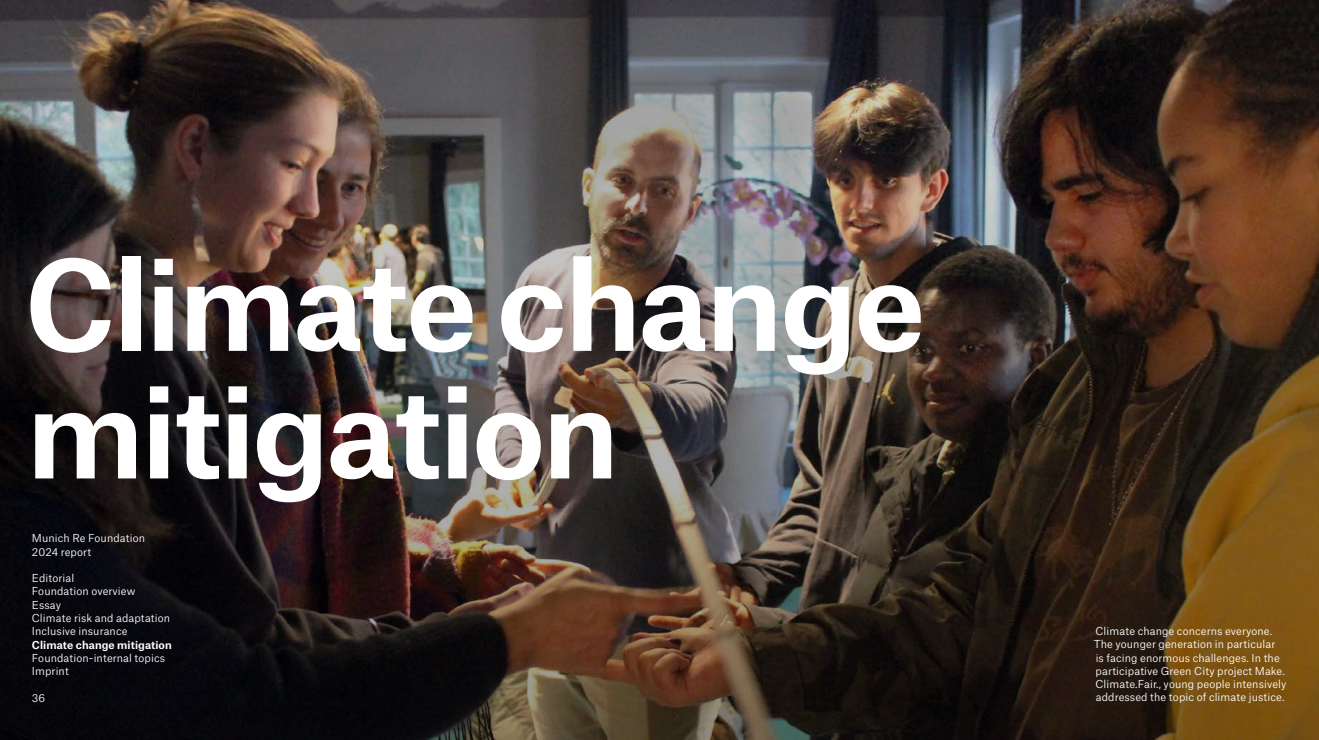
<style>
.page{position:relative;width:1319px;height:740px;background:#fff}
.page>*{position:absolute;margin:0;border:0;box-sizing:border-box;transform-origin:0 0}
.t1{font:700 120px/127.5px "Munich Re Neue";letter-spacing:-.02em;color:#fff}
.t2{font:10.5px/13.4px "Munich Re Neue";letter-spacing:.01em;color:#fff}
.t3{font:700 10.5px "Munich Re Neue";letter-spacing:.01em;color:#fff}
</style>
<div class="page">
<img style="left:0;top:0;width:1318px;height:740px">
<h1 class="t1" style="left:24px;top:229px;width:902px">Climate change mitigation</h1>
<p class="t2" style="left:32px;top:530px;width:115px">Munich Re Foundation<br>2024 report</p>
<p class="t2" style="left:32px;top:570px;width:140px">Editorial<br>Foundation overview<br>Essay<br>Climate risk and adaptation<br>Inclusive insurance</p>
<p class="t3" style="left:32px;top:636px;width:141px">Climate change mitigation</p>
<p class="t2" style="left:32px;top:650px;width:135px">Foundation-internal topics<br>Imprint</p>
<p class="t2" style="left:32px;top:690px;width:15px">36</p>
<p class="t2" style="left:1093px;top:623px;width:194px">Climate change concerns everyone.<br>The younger generation in particular<br>is facing enormous challenges. In the participative Green City project Make.<br>Climate.Fair., young people intensively addressed the topic of climate justice.</p>
</div>
